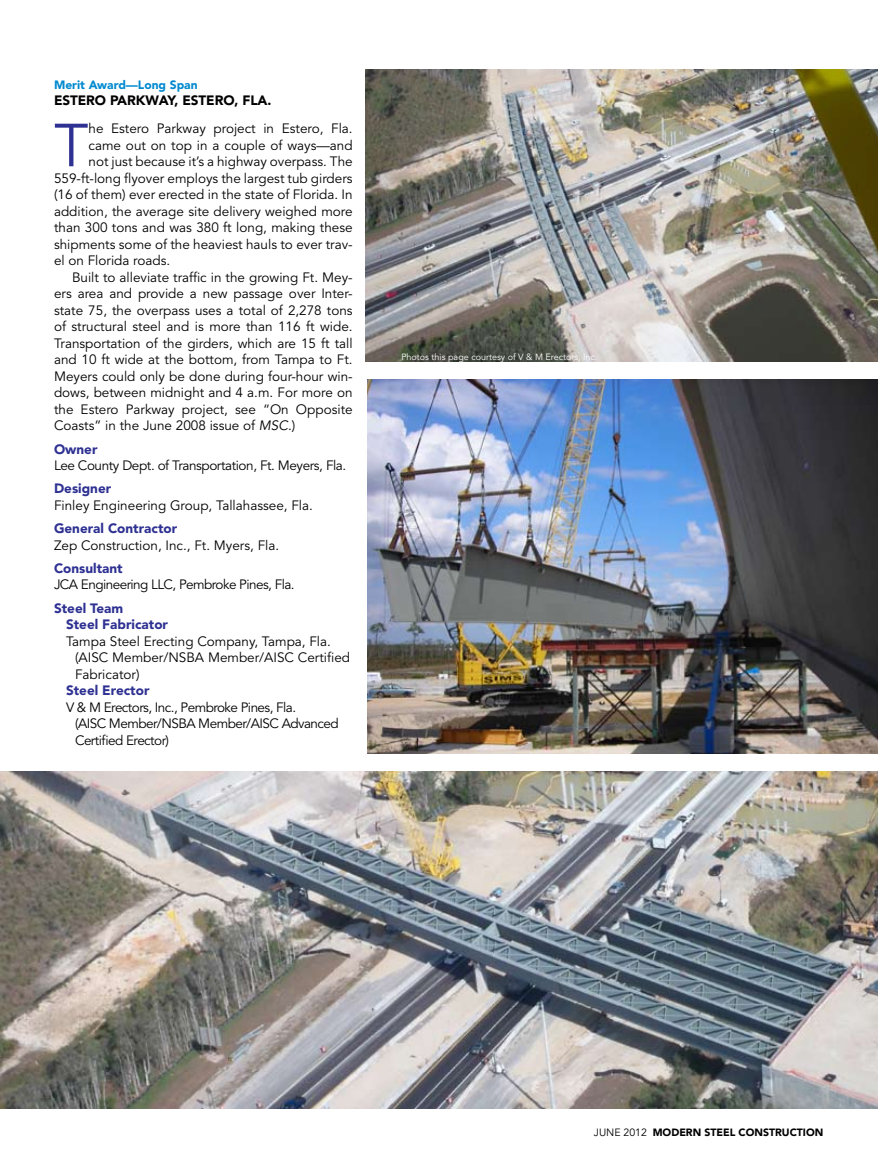
<style>
.page{position:relative;width:878px;height:1175px;background:#fff}
.page>*{position:absolute;margin:0;border:0;box-sizing:border-box;transform-origin:0 0}
.t1{font:60.15px "Avenir LT Std";color:#2e3192}
.t2{font:13.5px/16.5px "Avenir LT Std";color:#000}
.t3{font:13.5px/16.5px "Avenir LT Std";letter-spacing:-.04em;color:#000}
.t4{font:900 13.5px/16.5px "Avenir LT Std";color:#2e3192}
.t5{font:13.5px "Avenir LT Std";letter-spacing:-.03em;color:#000}
.t6{font:900 13.5px "Avenir LT Std";letter-spacing:-.005em;color:#000}
.t7{font:900 12px "Avenir LT Std";color:#0089cf}
.t8{font:900 10.5px "Avenir LT Std";color:#000}
.t9{font:9px "Avenir LT Std";color:#fff}
.s1{font-style:italic}
.s2{font-weight:400}
</style>
<div class="page">
<img style="left:0;top:771px;width:878px;height:337px">
<img style="left:367px;top:380px;width:511px;height:373px">
<img style="left:366px;top:69px;width:512px;height:293px">
<p class="t7" style="left:54px;top:77px;width:145px">Merit Award—Long Span</p>
<p class="t6" style="left:54px;top:92px;width:19px">Estero</p>
<p class="t6" style="left:110px;top:92px;width:18px">Park</p>
<p class="t6" style="left:146px;top:92px;width:55px">way, Estero</p>
<p class="t6" style="left:234px;top:92px;width:38px">, Fla.</p>
<h1 class="t1" style="left:54px;top:111px;width:36px">T</h1>
<p class="t2" style="left:89px;top:121px;width:265px">he Estero Parkway project in Estero, Fla.</p>
<p class="t2" style="left:89px;top:137px;width:266px">came out on top in a couple of ways—and</p>
<p class="t2" style="left:89px;top:154px;width:266px">not just because it’s a highway overpass. The</p>
<p class="t2" style="left:54px;top:170px;width:300px">559-ft-long flyover employs the largest tub girders</p>
<p class="t2" style="left:54px;top:187px;width:300px">(16 of them) ever erected in the state of Florida. In</p>
<p class="t2" style="left:54px;top:203px;width:300px">addition, the average site delivery weighed more</p>
<p class="t2" style="left:54px;top:220px;width:300px">than 300 tons and was 380 ft long, making these</p>
<p class="t2" style="left:54px;top:236px;width:300px">shipments some of the heaviest hauls to ever trav-</p>
<p class="t2" style="left:54px;top:253px;width:118px">el on Florida roads.</p>
<p class="t2" style="left:72px;top:269px;width:282px">Built to alleviate traffic in the growing Ft. Mey-</p>
<p class="t2" style="left:54px;top:286px;width:300px">ers area and provide a new passage over Inter-</p>
<p class="t2" style="left:54px;top:302px;width:300px">state 75, the overpass uses a total of 2,278 tons</p>
<p class="t2" style="left:54px;top:319px;width:300px">of structural steel and is more than 116 ft wide.</p>
<p class="t2" style="left:54px;top:335px;width:300px">Transportation of the girders, which are 15 ft tall</p>
<p class="t2" style="left:54px;top:352px;width:300px">and 10 ft wide at the bottom, from Tampa to Ft.</p>
<p class="t2" style="left:54px;top:368px;width:300px">Meyers could only be done during four-hour win-</p>
<p class="t2" style="left:54px;top:385px;width:300px">dows, between midnight and 4 a.m. For more on</p>
<p class="t2" style="left:54px;top:401px;width:300px">the Estero Parkway project, see “On Opposite</p>
<p class="t2" style="left:54px;top:418px;width:243px">Coasts” in the June 2008 issue of <span class="s1">MSC</span>.)</p>
<p class="t4" style="left:54px;top:440px;width:45px">Owner</p>
<p class="t5" style="left:54px;top:457px;width:294px">Lee County Dept. of Transportation, Ft. Meyers, Fla.</p>
<p class="t4" style="left:54px;top:480px;width:59px">Designer</p>
<p class="t2" style="left:54px;top:497px;width:260px">Finley Engineering Group, Tallahassee, Fla.</p>
<p class="t4" style="left:54px;top:520px;width:125px">General Contractor</p>
<p class="t2" style="left:54px;top:537px;width:227px">Zep Construction, Inc., Ft. Myers, Fla.</p>
<p class="t4" style="left:54px;top:560px;width:70px">Consultant</p>
<p class="t3" style="left:54px;top:577px;width:242px">JCA Engineering LLC, Pembroke Pines, Fla.</p>
<p class="t4" style="left:66px;top:599px;width:103px;text-indent:-12px">Steel Team<br>Steel Fabricator</p>
<p class="t2" style="left:75px;top:633px;width:276px;text-indent:-9px">Tampa Steel Erecting Company, Tampa, Fla. (AISC Member/N SBA Member/AISC Certified<br>Fabricator)</p>
<p class="t4" style="left:66px;top:682px;width:85px">Steel Erector</p>
<p class="t3" style="left:75px;top:699px;width:265px;text-indent:-9px">V &amp; M Erectors, Inc., Pembroke Pines, Fla.<br>(AISC Member/N SBA Member/AISC Advanced<br>Certified Erector)</p>
<p class="t9" style="left:401px;top:352px;width:197px">Photos this page courtesy of V &amp; M Erectors, Inc.</p>
<p class="t8" style="left:594px;top:1125px;width:231px"><span class="s2">june 2012</span> MODERN STEEL CONSTRUCTION</p>
</div>
